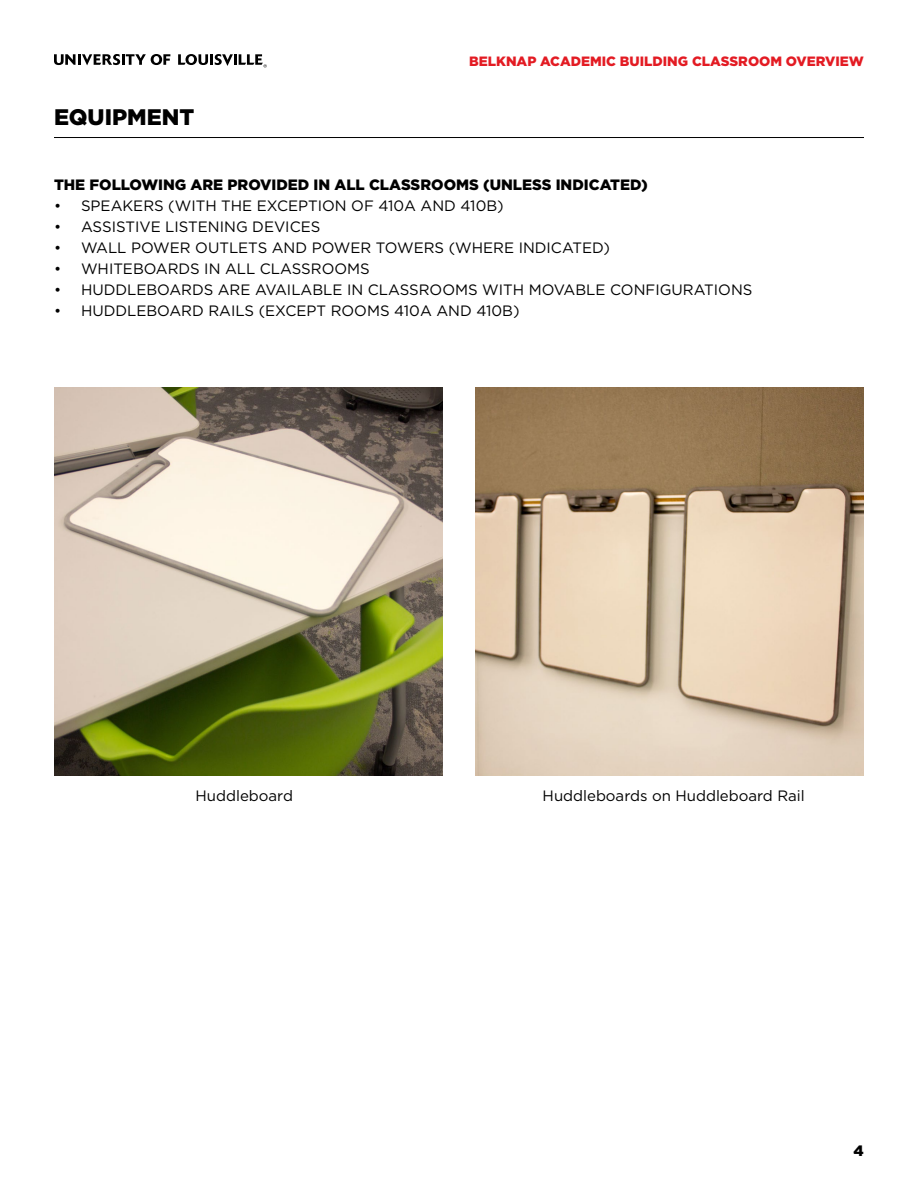
<style>
.page{position:relative;width:918px;height:1188px;background:#fff}
.page>*{position:absolute;margin:0;border:0;box-sizing:border-box;transform-origin:0 0}
.t1{font:900 22.5px "Gotham";color:#000}
.t2{font:15px "Gotham";color:#000}
.t3{font:900 15px "Gotham";color:#000}
.t4{font:900 13.5px "Gotham";color:#e31b23}
</style>
<div class="page">
<img style="left:54px;top:387px;width:388px;height:388px">
<img style="left:476px;top:387px;width:388px;height:388px">
<svg style="left:54px;top:54px;width:116px;height:11px"></svg>
<svg style="left:178px;top:54px;width:89px;height:14px"></svg>
<hr style="left:54px;top:137px;width:810px;height:1px;background:#000">
<p class="t1" style="left:54px;top:101px;width:142px">EQUIPMENT</p>
<p class="t4" style="left:469px;top:52px;width:396px">BELKNAP ACADEMIC BUILDING CLASSROOM OVERVIEW</p>
<p class="t3" style="left:54px;top:174px;width:595px">THE FOLLOWING ARE PROVIDED IN ALL CLASSROOMS (UNLESS INDICATED)</p>
<p class="t2" style="left:54px;top:196px;width:451px">• SPEAKERS (WITH THE EXCEPTION OF 410A AND 410B)</p>
<p class="t2" style="left:54px;top:217px;width:268px">• ASSISTIVE LISTENING DEVICES</p>
<p class="t2" style="left:54px;top:238px;width:558px">• WALL POWER OUTLETS AND POWER TOWERS (WHERE INDICATED)</p>
<p class="t2" style="left:54px;top:259px;width:317px">• WHITEBOARDS IN ALL CLASSROOMS</p>
<p class="t2" style="left:54px;top:280px;width:700px">• HUDDLEBOARDS ARE AVAILABLE IN CLASSROOMS WITH MOVABLE CONFIGURATIONS</p>
<p class="t2" style="left:54px;top:301px;width:467px">• HUDDLEBOARD RAILS (EXCEPT ROOMS 410A AND 410B)</p>
<p class="t2" style="left:196px;top:787px;width:99px">Huddleboard</p>
<p class="t2" style="left:543px;top:787px;width:264px">Huddleboards on Huddleboard Rail</p>
<p class="t3" style="left:854px;top:1140px;width:12px">4</p>
</div>
